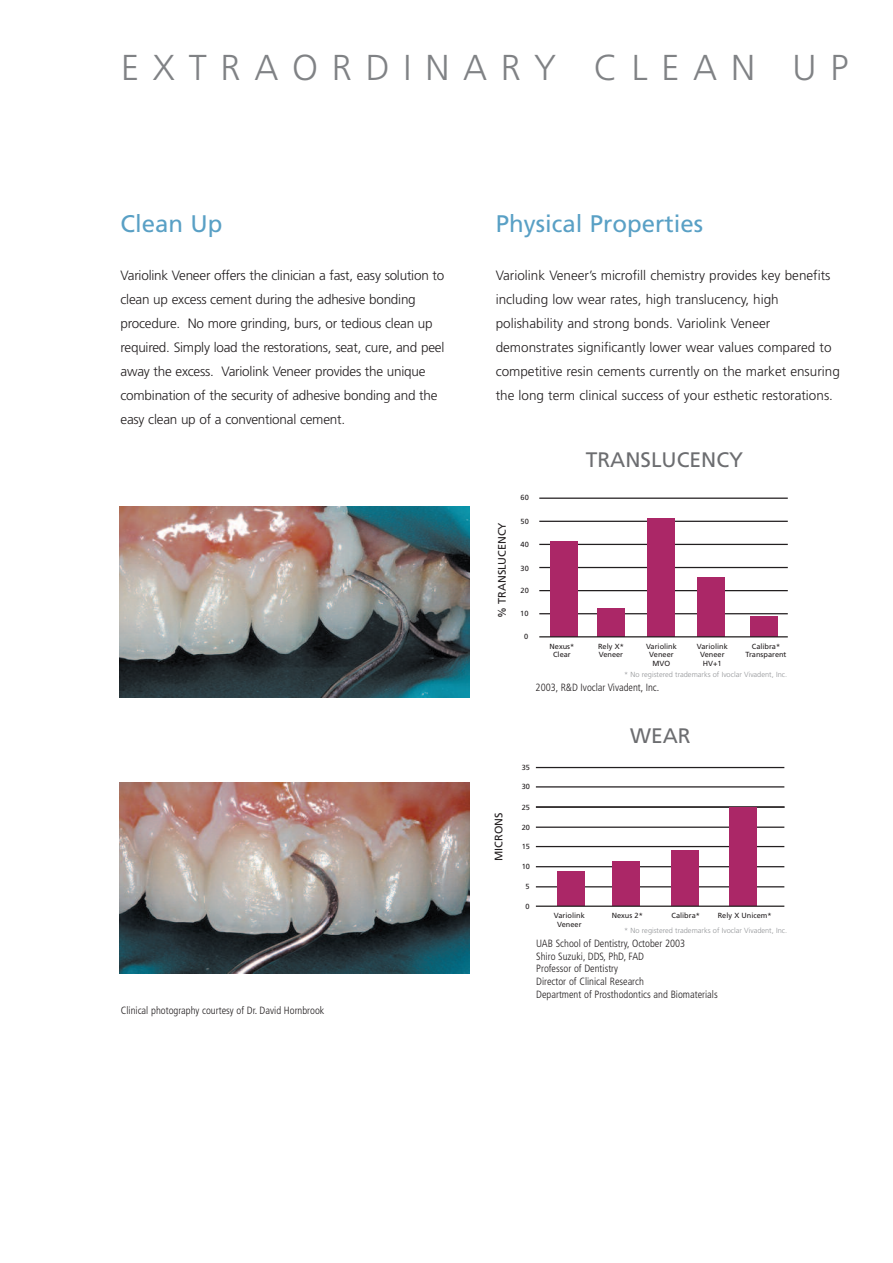
<style>
.page{position:relative;width:893px;height:1263px;background:#fff}
.page>*{position:absolute;margin:0;border:0;box-sizing:border-box;transform-origin:0 0}
.t1{font:300 36px "Frutiger";letter-spacing:.385em;color:#808285}
.t2{font:24px "Frutiger";color:#59a0c5}
.t3{font:21px "Frutiger";color:#6c6d70}
.t4{font:300 13.5px/24px "Frutiger";letter-spacing:-.015em;color:#231f20}
.t5{font:10.95px "Frutiger";color:#231f20}
.t6{font:300 condensed 10.5px/12.6px "Frutiger";color:#231f20}
.t7{font:7.5px "Frutiger";color:#231f20}
.t8{font:7.35px/8.9px "Frutiger";color:#231f20;text-align:center}
.t9{font:300 7.35px "Frutiger";color:#939598}
</style>
<div class="page">
<hr style="left:536px;top:767px;width:248px;height:1px;background:#231f20">
<hr style="left:536px;top:786px;width:248px;height:1px;background:#231f20">
<hr style="left:536px;top:806px;width:249px;height:2px;background:#231f20">
<hr style="left:536px;top:826px;width:248px;height:2px;background:#231f20">
<hr style="left:536px;top:846px;width:248px;height:1px;background:#231f20">
<hr style="left:536px;top:866px;width:248px;height:1px;background:#231f20">
<hr style="left:536px;top:886px;width:248px;height:1px;background:#231f20">
<div style="left:729px;top:807px;width:28px;height:99px;background:#ab2767"></div>
<div style="left:671px;top:851px;width:28px;height:55px;background:#ab2767"></div>
<div style="left:612px;top:861px;width:28px;height:45px;background:#ab2767"></div>
<div style="left:557px;top:872px;width:28px;height:34px;background:#ab2767"></div>
<hr style="left:536px;top:905px;width:248px;height:2px;background:#231f20">
<hr style="left:539px;top:497px;width:249px;height:2px;background:#231f20">
<hr style="left:539px;top:521px;width:249px;height:1px;background:#231f20">
<hr style="left:539px;top:544px;width:249px;height:1px;background:#231f20">
<hr style="left:539px;top:567px;width:249px;height:1px;background:#231f20">
<hr style="left:539px;top:590px;width:249px;height:1px;background:#231f20">
<hr style="left:539px;top:613px;width:249px;height:1px;background:#231f20">
<div style="left:697px;top:577px;width:28px;height:59px;background:#ab2767"></div>
<div style="left:750px;top:616px;width:28px;height:20px;background:#ab2767"></div>
<div style="left:647px;top:518px;width:27px;height:118px;background:#ab2767"></div>
<div style="left:597px;top:608px;width:28px;height:28px;background:#ab2767"></div>
<div style="left:550px;top:541px;width:28px;height:95px;background:#ab2767"></div>
<hr style="left:539px;top:636px;width:249px;height:1px;background:#231f20">
<img style="left:119px;top:507px;width:351px;height:191px">
<img style="left:119px;top:782px;width:351px;height:191px">
<h1 class="t1" style="left:121px;top:53px;width:729px">EXTRAORDINARY CLEAN UP</h1>
<h2 class="t2" style="left:121px;top:214px;width:104px">Clean Up</h2>
<p class="t4" style="left:121px;top:264px;width:325px">Variolink Veneer offers the clinician a fast, easy solution to clean up excess cement during the adhesive bonding procedure. No more grinding, burs, or tedious clean up required. Simply load the restorations, seat, cure, and peel away the excess. Variolink Veneer provides the unique combination of the security of adhesive bonding and the easy clean up of a conventional cement.</p>
<p class="t6" style="left:121px;top:1005px;width:205px">Clinical photography courtesy of Dr. David Hornbrook</p>
<h2 class="t2" style="left:496px;top:214px;width:209px">Physical Properties</h2>
<p class="t4" style="left:496px;top:264px;width:346px">Variolink Veneer’s microfill chemistry provides key benefits including low wear rates, high translucency, high polishability and strong bonds. Variolink Veneer demonstrates significantly lower wear values compared to competitive resin cements currently on the market ensuring the long term clinical success of your esthetic restorations.</p>
<p class="t5" style="left:498px;top:618px;width:97px;rotate:-90deg">% TRANSLUCENCY</p>
<p class="t5" style="left:494px;top:861px;width:50px;rotate:-90deg">MICRONS</p>
<p class="t7" style="left:521px;top:495px;width:10px">60</p>
<p class="t7" style="left:521px;top:518px;width:10px">50</p>
<p class="t7" style="left:521px;top:541px;width:10px">40</p>
<p class="t7" style="left:521px;top:565px;width:10px">30</p>
<p class="t7" style="left:521px;top:587px;width:10px">20</p>
<p class="t7" style="left:520px;top:610px;width:10px">10</p>
<p class="t7" style="left:524px;top:634px;width:6px">0</p>
<h3 class="t3" style="left:586px;top:451px;width:159px">TRANSLUCENCY</h3>
<p class="t8" style="left:550px;top:642px;width:26px">Nexus*<br>Clear</p>
<p class="t8" style="left:598px;top:642px;width:27px;text-align:left">Rely X*<br>Veneer</p>
<p class="t8" style="left:646px;top:642px;width:32px">Variolink<br>Veneer<br>MVO</p>
<p class="t8" style="left:697px;top:642px;width:32px">Variolink<br>Veneer<br>HV+1</p>
<p class="t8" style="left:745px;top:642px;width:43px">Calibra*<br>Transparent</p>
<p class="t9" style="left:624px;top:671px;width:164px">* No registered trademarks of Ivoclar Vivadent, Inc.</p>
<p class="t6" style="left:536px;top:682px;width:125px">2003, R&amp;D Ivoclar Vivadent, Inc.</p>
<p class="t8" style="left:522px;top:764px;width:10px">35</p>
<p class="t8" style="left:522px;top:783px;width:10px">30</p>
<p class="t8" style="left:522px;top:804px;width:10px">25</p>
<p class="t8" style="left:522px;top:823px;width:10px">20</p>
<p class="t8" style="left:522px;top:843px;width:10px">15</p>
<p class="t8" style="left:522px;top:862px;width:10px">10</p>
<p class="t8" style="left:525px;top:883px;width:6px">5</p>
<p class="t8" style="left:525px;top:903px;width:6px">0</p>
<h3 class="t3" style="left:630px;top:728px;width:62px">WEAR</h3>
<p class="t8" style="left:554px;top:911px;width:32px">Variolink<br>Veneer</p>
<p class="t8" style="left:612px;top:911px;width:33px">Nexus 2*</p>
<p class="t8" style="left:672px;top:911px;width:30px">Calibra*</p>
<p class="t8" style="left:718px;top:911px;width:55px">Rely X Unicem*</p>
<p class="t9" style="left:624px;top:928px;width:164px">* No registered trademarks of Ivoclar Vivadent, Inc.</p>
<p class="t6" style="left:536px;top:938px;width:183px">UAB School of Dentistry, October 2003<br>Shiro Suzuki, DDS, PhD, FAD<br>Professor of Dentistry<br>Director of Clinical Research<br>Department of Prosthodontics and Biomaterials</p>
</div>
